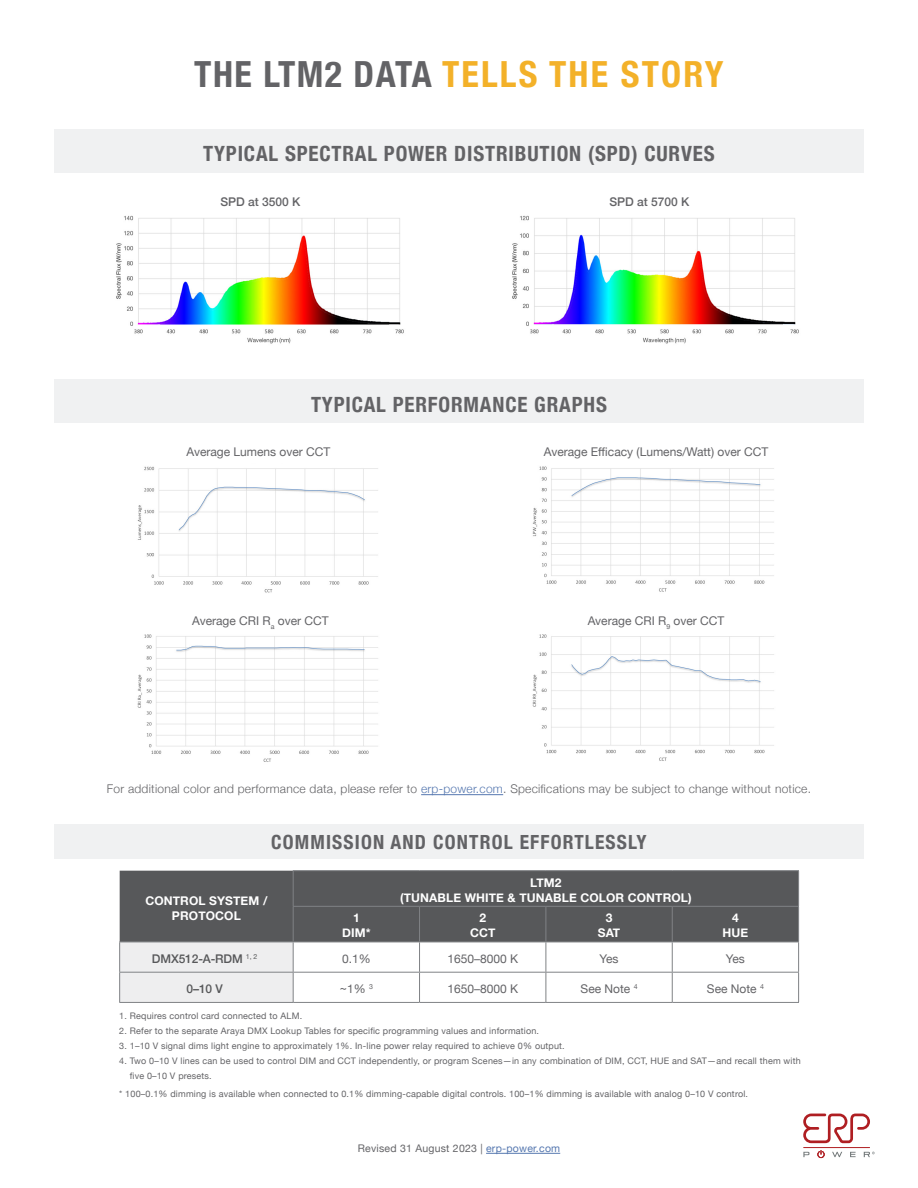
<style>
.page{position:relative;width:918px;height:1188px;background:#fff}
.page>*{position:absolute;margin:0;border:0;box-sizing:border-box;transform-origin:0 0}
.t1{font:700 condensed 36px "Helvetica Neue";letter-spacing:.05em;color:#f3b129}
.t2{font:700 condensed 21px "Helvetica Neue";letter-spacing:.04em;color:#636366}
.t3{font:700 condensed 19.5px "Helvetica Neue";letter-spacing:.06em;color:#636366}
.t4{font:12px "Helvetica Neue";color:#636366}
.t5{font:300 12px "Helvetica Neue";letter-spacing:.02em;color:#636366}
.t6{font:700 12px/15px "Helvetica Neue";letter-spacing:.01em;color:#fff;text-align:center}
.t7{font:500 12px "Helvetica Neue";letter-spacing:-.01em;color:#57585a}
.t8{font:500 12px "Helvetica Neue";color:#636366}
.t9{font:10.5px "Helvetica Neue";letter-spacing:.02em;color:#636366}
.t10{font:9px/15px "Helvetica Neue";letter-spacing:.02em;color:#636366}
.s1{color:#636366}
.s2{color:#5678b0}
</style>
<div class="page">
<hr style="left:486px;top:1153px;width:74px;height:1px;background:#5678b0">
<svg style="left:803px;top:1114px;width:67px;height:29px"></svg>
<hr style="left:803px;top:1147px;width:67px;height:1px;background:#af1e22">
<svg style="left:803px;top:1150px;width:72px;height:8px"></svg>
<div style="left:54px;top:824px;width:810px;height:35px;background:#f0f1f2"></div>
<div style="left:120px;top:871px;width:678px;height:71px;background:#57585a"></div>
<hr style="left:293px;top:870px;width:127px;height:1px;background:#808285">
<hr style="left:293px;top:871px;width:1px;height:35px;background:#808285">
<hr style="left:420px;top:870px;width:126px;height:1px;background:#808285">
<hr style="left:546px;top:870px;width:126px;height:1px;background:#808285">
<hr style="left:672px;top:870px;width:127px;height:1px;background:#808285">
<hr style="left:798px;top:871px;width:1px;height:35px;background:#808285">
<hr style="left:293px;top:906px;width:127px;height:1px;background:#808285">
<hr style="left:420px;top:906px;width:126px;height:1px;background:#808285">
<hr style="left:419px;top:907px;width:1px;height:35px;background:#808285">
<hr style="left:546px;top:906px;width:126px;height:1px;background:#808285">
<hr style="left:546px;top:907px;width:1px;height:35px;background:#808285">
<hr style="left:672px;top:906px;width:127px;height:1px;background:#808285">
<hr style="left:672px;top:907px;width:1px;height:35px;background:#808285">
<hr style="left:798px;top:907px;width:1px;height:35px;background:#808285">
<hr style="left:293px;top:942px;width:127px;height:1px;background:#808285">
<hr style="left:420px;top:942px;width:126px;height:1px;background:#808285">
<hr style="left:419px;top:942px;width:1px;height:30px;background:#808285">
<hr style="left:546px;top:942px;width:126px;height:1px;background:#808285">
<hr style="left:546px;top:942px;width:1px;height:30px;background:#808285">
<hr style="left:672px;top:942px;width:127px;height:1px;background:#808285">
<hr style="left:672px;top:942px;width:1px;height:30px;background:#808285">
<hr style="left:798px;top:942px;width:1px;height:30px;background:#808285">
<hr style="left:293px;top:972px;width:127px;height:1px;background:#808285">
<hr style="left:420px;top:972px;width:126px;height:1px;background:#808285">
<svg style="left:419px;top:973px;width:1px;height:29px"></svg>
<svg style="left:546px;top:972px;width:253px;height:30px"></svg>
<hr style="left:293px;top:1002px;width:127px;height:1px;background:#808285">
<hr style="left:420px;top:1002px;width:126px;height:1px;background:#808285">
<hr style="left:546px;top:1002px;width:126px;height:1px;background:#808285">
<hr style="left:672px;top:1002px;width:127px;height:1px;background:#808285">
<hr style="left:293px;top:907px;width:1px;height:35px;background:#808285">
<svg style="left:119px;top:942px;width:175px;height:60px;background:#e9eaeb"></svg>
<hr style="left:119px;top:1002px;width:174px;height:1px;background:#808285">
<div style="left:54px;top:129px;width:810px;height:44px;background:#f0f1f2"></div>
<img style="left:116px;top:215px;width:288px;height:129px">
<img style="left:512px;top:215px;width:287px;height:129px">
<div style="left:54px;top:380px;width:810px;height:43px;background:#f0f1f2"></div>
<img style="left:137px;top:466px;width:241px;height:127px">
<img style="left:532px;top:466px;width:242px;height:126px">
<img style="left:137px;top:634px;width:241px;height:128px">
<img style="left:532px;top:634px;width:242px;height:127px">
<hr style="left:421px;top:794px;width:82px;height:1px;background:#5678b0">
<p class="t1" style="left:194px;top:44px;width:531px"><span class="s1">THE LTM2 DATA</span> TELLS THE STORY</p>
<p class="t2" style="left:203px;top:136px;width:513px">TYPICAL SPECTRAL POWER DISTRIBUTION (SPD) CURVES</p>
<p class="t8" style="left:221px;top:192px;width:82px">SPD at 3500 K</p>
<p class="t8" style="left:609px;top:192px;width:82px">SPD at 5700 K</p>
<p class="t2" style="left:311px;top:387px;width:297px">TYPICAL PERFORMANCE GRAPHS</p>
<p class="t4" style="left:186px;top:443px;width:146px">Average Lumens over CCT</p>
<p class="t4" style="left:544px;top:443px;width:226px">Average Efficacy (Lumens/Watt) over CCT</p>
<p class="t4" style="left:192px;top:612px;width:138px">Average CRI R<sub>a</sub> over CCT</p>
<p class="t4" style="left:588px;top:612px;width:138px">Average CRI R<sub>9</sub> over CCT</p>
<p class="t5" style="left:107px;top:780px;width:706px">For additional color and performance data, please refer to <span class="s2">erp-power.com</span>. Specifications may be subject to change without notice.</p>
<p class="t3" style="left:271px;top:825px;width:377px">COMMISSION AND CONTROL EFFORTLESSLY</p>
<p class="t6" style="left:145px;top:893px;width:124px">CONTROL SYSTEM /<br>PROTOCOL</p>
<p class="t6" style="left:353px;top:911px;width:8px">1</p>
<p class="t6" style="left:342px;top:926px;width:30px">DIM*</p>
<p class="t6" style="left:530px;top:875px;width:33px">LTM2</p>
<p class="t6" style="left:400px;top:890px;width:293px">(TUNABLE WHITE &amp; TUNABLE COLOR CONTROL)</p>
<p class="t6" style="left:479px;top:911px;width:8px">2</p>
<p class="t6" style="left:470px;top:926px;width:27px">CCT</p>
<p class="t6" style="left:606px;top:911px;width:8px">3</p>
<p class="t6" style="left:598px;top:926px;width:24px">SAT</p>
<p class="t6" style="left:732px;top:911px;width:8px">4</p>
<p class="t6" style="left:723px;top:926px;width:27px">HUE</p>
<p class="t7" style="left:152px;top:949px;width:107px">DMX512-A-RDM <sup>1,</sup> <sup>2</sup></p>
<p class="t4" style="left:342px;top:950px;width:30px">0.1%</p>
<p class="t4" style="left:447px;top:950px;width:72px">1650–8000 K</p>
<p class="t4" style="left:600px;top:950px;width:20px">Yes</p>
<p class="t4" style="left:726px;top:950px;width:20px">Yes</p>
<p class="t7" style="left:187px;top:979px;width:38px">0–10 V</p>
<p class="t4" style="left:340px;top:980px;width:35px">~1% <sup>3</sup></p>
<p class="t4" style="left:447px;top:980px;width:72px">1650–8000 K</p>
<p class="t4" style="left:581px;top:980px;width:59px">See Note <sup>4</sup></p>
<p class="t4" style="left:707px;top:980px;width:59px">See Note <sup>4</sup></p>
<p class="t10" style="left:119px;top:1008px;width:184px">1. Requires control card connected to ALM.</p>
<p class="t10" style="left:119px;top:1023px;width:421px">2. Refer to the separate Araya DMX Lookup Tables for specific programming values and information.</p>
<p class="t10" style="left:119px;top:1038px;width:447px">3. 1–10 V signal dims light engine to approximately 1%. In-line power relay required to achieve 0% output.</p>
<p class="t10" style="left:130px;top:1053px;width:672px;text-indent:-11px">4. Two 0–10 V lines can be used to control DIM and CCT independently, or program Scenes—in any combination of DIM, CCT, HUE and SAT—and recall them with five 0–10 V presets.</p>
<p class="t10" style="left:119px;top:1087px;width:630px">* 100–0.1% dimming is available when connected to 0.1% dimming-capable digital controls. 100–1% dimming is available with analog 0–10 V control.</p>
<p class="t9" style="left:358px;top:1141px;width:204px">Revised 31 August 2023 | <span class="s2">erp-power.com</span></p>
</div>
